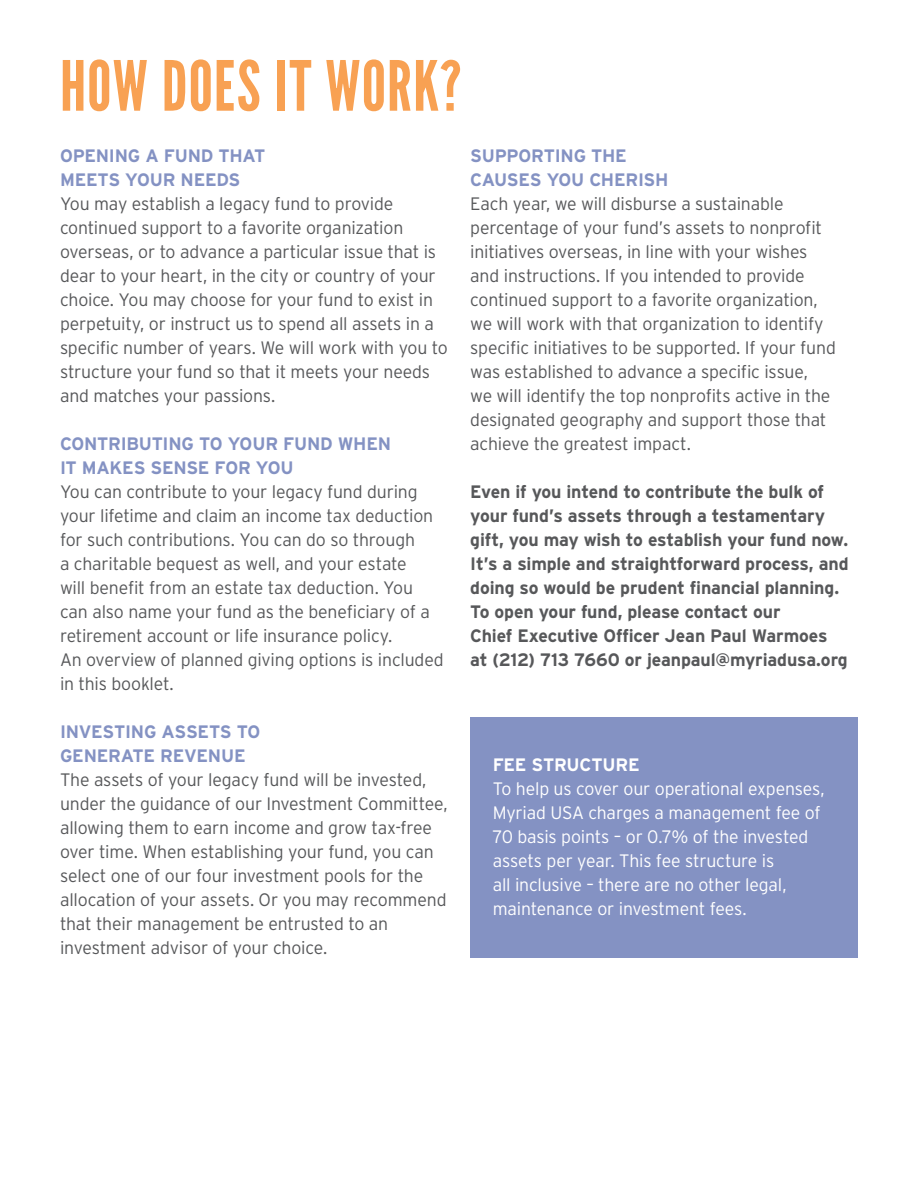
<style>
.page{position:relative;width:918px;height:1188px;background:#fff}
.page>*{position:absolute;margin:0;border:0;box-sizing:border-box;transform-origin:0 0}
.t1{font:69px "League Gothic";letter-spacing:.02em;color:#f8a153}
.t2{font:300 18px/24px "Interstate";letter-spacing:-.01em;color:#57585a}
.t3{font:700 18px/24px "Interstate";letter-spacing:-.01em;color:#57585a}
.t4{font:300 18px/24px "Interstate";letter-spacing:-.01em;color:#fff}
.t5{font:700 18px/24px "Interstate";letter-spacing:-.015em;color:#8492c3}
.t6{font:700 18px "Interstate";letter-spacing:-.015em;color:#fff}
</style>
<div class="page">
<div style="left:470px;top:717px;width:388px;height:241px;background:#8492c3"></div>
<h1 class="t1" style="left:60px;top:45px;width:403px">HOW DOES IT WORK?</h1>
<p class="t5" style="left:60px;top:144px;width:207px">OPENING A FUND THAT<br>MEETS YOUR NEEDS</p>
<p class="t2" style="left:60px;top:192px;width:389px">You may establish a legacy fund to provide continued support to a favorite organization overseas, or to advance a particular issue that is dear to your heart, in the city or country of your choice. You may choose for your fund to exist in perpetuity, or instruct us to spend all assets in a specific number of years. We will work with you to structure your fund so that it meets your needs and matches your passions.</p>
<p class="t5" style="left:60px;top:432px;width:333px">CONTRIBUTING TO YOUR FUND WHEN<br>IT MAKES SENSE FOR YOU</p>
<p class="t2" style="left:60px;top:480px;width:385px">You can contribute to your legacy fund during your lifetime and claim an income tax deduction for such contributions. You can do so through<br>a charitable bequest as well, and your estate<br>will benefit from an estate tax deduction. You can also name your fund as the beneficiary of a retirement account or life insurance policy.<br>An overview of planned giving options is included in this booklet.</p>
<p class="t5" style="left:60px;top:720px;width:202px">INVESTING ASSETS TO<br>GENERATE REVENUE</p>
<p class="t2" style="left:60px;top:768px;width:389px">The assets of your legacy fund will be invested, under the guidance of our Investment Committee, allowing them to earn income and grow tax-free over time. When establishing your fund, you can select one of our four investment pools for the allocation of your assets. Or you may recommend that their management be entrusted to an investment advisor of your choice.</p>
<p class="t5" style="left:470px;top:144px;width:200px">SUPPORTING THE<br>CAUSES YOU CHERISH</p>
<p class="t2" style="left:470px;top:192px;width:367px">Each year, we will disburse a sustainable percentage of your fund’s assets to nonprofit initiatives overseas, in line with your wishes and instructions. If you intended to provide continued support to a favorite organization, we will work with that organization to identify specific initiatives to be supported. If your fund was established to advance a specific issue,<br>we will identify the top nonprofits active in the designated geography and support those that achieve the greatest impact.</p>
<p class="t3" style="left:470px;top:479px;width:380px">Even if you intend to contribute the bulk of your fund’s assets through a testamentary gift, you may wish to establish your fund now.<br>It’s a simple and straightforward process, and doing so would be prudent financial planning.<br>To open your fund, please contact our<br>Chief Executive Officer Jean Paul Warmoes at (212) 713 7660 or jeanpaul@myriadusa.org</p>
<p class="t6" style="left:493px;top:755px;width:148px">FEE STRUCTURE</p>
<p class="t4" style="left:493px;top:777px;width:333px">To help us cover our operational expenses, Myriad USA charges a management fee of 70 basis points – or 0.7% of the invested assets per year. This fee structure is<br>all inclusive – there are no other legal, maintenance or investment fees.</p>
</div>
